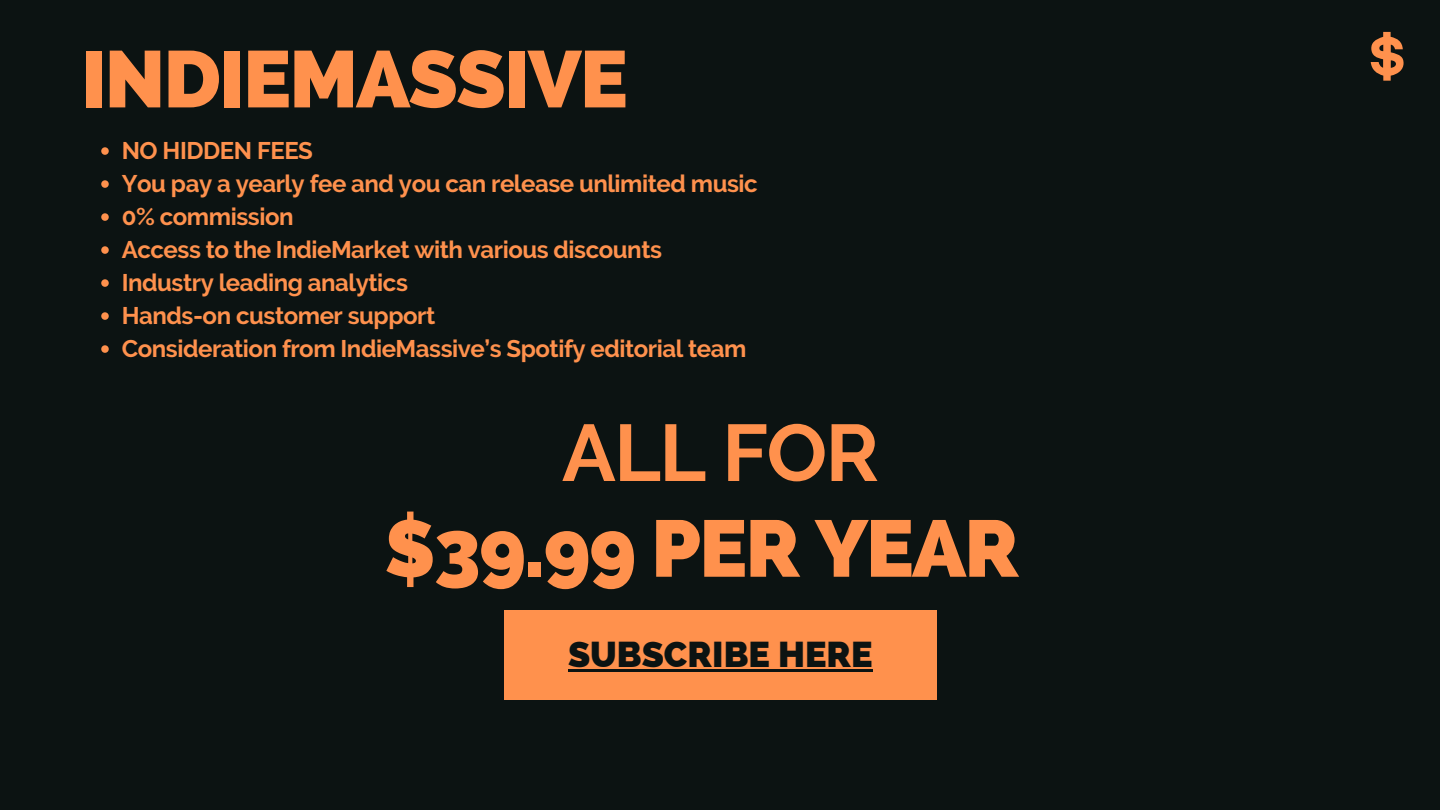
<style>
.page{position:relative;width:1440px;height:810px;background:#0c1312}
.page>*{position:absolute;margin:0;border:0;box-sizing:border-box;transform-origin:0 0}
.t1{font:800 80px "Raleway";letter-spacing:-.02em;color:#ff914d}
.t2{font:700 80px "Raleway";letter-spacing:-.02em;color:#ff914d}
.t3{font:800 36px "Raleway";color:#0c1312}
.t4{font:700 24px/33px "Raleway";letter-spacing:-.02em;color:#ff914d}
</style>
<div class="page">
<svg style="left:101px;top:147px;width:8px;height:8px"></svg>
<svg style="left:101px;top:180px;width:8px;height:8px"></svg>
<svg style="left:101px;top:213px;width:8px;height:8px"></svg>
<svg style="left:101px;top:246px;width:8px;height:8px"></svg>
<svg style="left:101px;top:279px;width:8px;height:8px"></svg>
<svg style="left:101px;top:312px;width:8px;height:8px"></svg>
<svg style="left:101px;top:345px;width:8px;height:8px"></svg>
<div style="left:504px;top:610px;width:433px;height:89px;background:#ff914d"></div>
<hr style="left:568px;top:669px;width:305px;height:3px;background:#0c1312">
<svg style="left:1371px;top:32px;width:33px;height:49px"></svg>
<h1 class="t1" style="left:81px;top:32px;width:548px">INDIEMASSIVE</h1>
<p class="t4" style="left:122px;top:134px;width:638px">NO HIDDEN FEES<br>You pay a yearly fee and you can release unlimited music 0% commission<br>Access to the IndieMarket with various discounts Industry leading analytics<br>Hands-on customer support<br>Consideration from IndieMassive’s Spotify editorial team</p>
<h1 class="t2" style="left:562px;top:406px;width:318px">ALL FOR</h1>
<h1 class="t1" style="left:384px;top:502px;width:637px">$39.99 PER YEAR</h1>
<h2 class="t3" style="left:568px;top:633px;width:306px">SUBSCRIBE HERE</h2>
</div>
